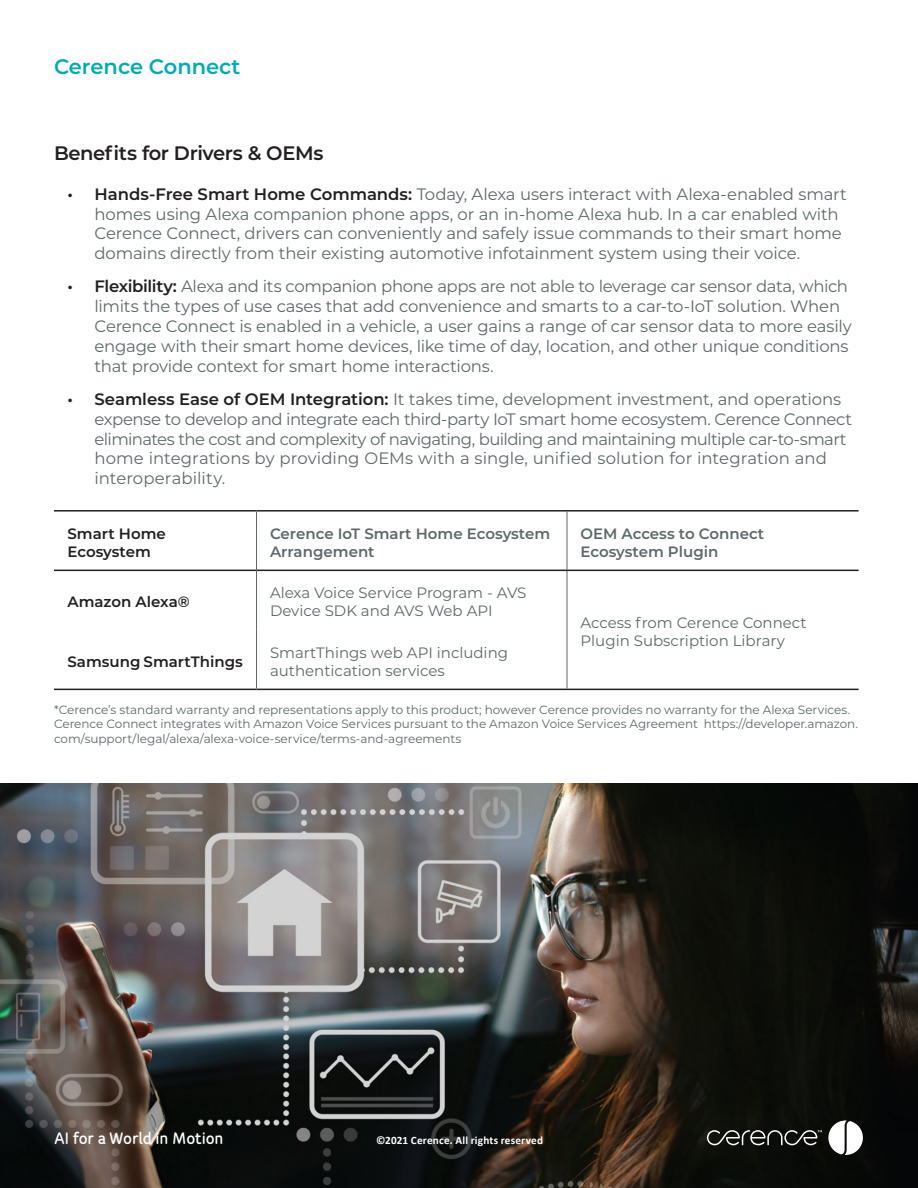
<style>
.page{position:relative;width:918px;height:1188px;background:#fff}
.page>*{position:absolute;margin:0;border:0;box-sizing:border-box;transform-origin:0 0}
.t1{font:600 21px "Montserrat";color:#00aab5}
.t2{font:600 19.5px "Montserrat";letter-spacing:-.02em;color:#231f20}
.t3{font:800 18px "Speak Pro";letter-spacing:-.005em;color:#fff}
.t4{font:16.5px/19.8px "Montserrat";letter-spacing:-.015em;color:#5e686a}
.t5{font:15px/18px "Montserrat";color:#5e686a}
.t6{font:600 15px/18px "Montserrat";color:#5e686a}
.t7{font:600 15px/18px "Montserrat";color:#231f20}
.t8{font:12px/14.4px "Montserrat";letter-spacing:-.005em;color:#5e686a}
.t9{font:700 11.25px "Calibri";letter-spacing:.015em;color:#fff}
.t10{font:10.5px "Calibri";color:#fff}
.s1{font-weight:600;color:#231f20}
</style>
<div class="page">
<img style="left:0;top:783px;width:918px;height:405px">
<hr style="left:54px;top:510px;width:202px;height:2px;background:#231f20">
<hr style="left:256px;top:510px;width:311px;height:2px;background:#231f20">
<hr style="left:567px;top:510px;width:292px;height:2px;background:#231f20">
<hr style="left:567px;top:689px;width:292px;height:1px;background:#231f20">
<hr style="left:54px;top:689px;width:202px;height:1px;background:#231f20">
<hr style="left:256px;top:689px;width:311px;height:1px;background:#231f20">
<hr style="left:256px;top:512px;width:1px;height:58px;background:#5e686a">
<hr style="left:567px;top:512px;width:1px;height:58px;background:#5e686a">
<hr style="left:256px;top:571px;width:1px;height:59px;background:#5e686a">
<hr style="left:567px;top:571px;width:1px;height:59px;background:#5e686a">
<hr style="left:256px;top:630px;width:1px;height:59px;background:#5e686a">
<hr style="left:567px;top:630px;width:1px;height:59px;background:#5e686a">
<hr style="left:54px;top:570px;width:202px;height:1px;background:#231f20">
<hr style="left:256px;top:570px;width:311px;height:1px;background:#231f20">
<hr style="left:567px;top:570px;width:292px;height:1px;background:#231f20">
<svg style="left:828px;top:1120px;width:35px;height:35px"></svg>
<svg style="left:707px;top:1130px;width:115px;height:15px;background:#484a46"></svg>
<p class="t1" style="left:54px;top:52px;width:188px">Cerence Connect</p>
<p class="t2" style="left:54px;top:139px;width:271px">Benefits for Drivers &amp; OEMs</p>
<p class="t4" style="left:94px;top:183px;width:754px;text-indent:-27px"><span class="s1">• Hands-Free Smart Home Commands:</span> Today, Alexa users interact with Alexa-enabled smart homes using Alexa companion phone apps, or an in-home Alexa hub. In a car enabled with Cerence Connect, drivers can conveniently and safely issue commands to their smart home domains directly from their existing automotive infotainment system using their voice.</p>
<p class="t4" style="left:94px;top:276px;width:759px;text-indent:-27px"><span class="s1">• Flexibility:</span> Alexa and its companion phone apps are not able to leverage car sensor data, which limits the types of use cases that add convenience and smarts to a car-to-IoT solution. When Cerence Connect is enabled in a vehicle, a user gains a range of car sensor data to more easily engage with their smart home devices, like time of day, location, and other unique conditions that provide context for smart home interactions.</p>
<p class="t4" style="left:94px;top:389px;width:759px;text-indent:-27px"><span class="s1">• Seamless Ease of OEM Integration:</span> It takes time, development investment, and operations expense to develop and integrate each third-party IoT smart home ecosystem. Cerence Connect eliminates the cost and complexity of navigating, building and maintaining multiple car-to-smart home integrations by providing OEMs with a single, unified solution for integration and interoperability.</p>
<p class="t7" style="left:68px;top:524px;width:100px">Smart Home<br>Ecosystem</p>
<p class="t6" style="left:270px;top:524px;width:282px">Cerence IoT Smart Home Ecosystem<br>Arrangement</p>
<p class="t6" style="left:580px;top:524px;width:185px">OEM Access to Connect<br>Ecosystem Plugin</p>
<p class="t7" style="left:68px;top:592px;width:124px">Amazon Alexa®</p>
<p class="t5" style="left:270px;top:583px;width:258px">Alexa Voice Service Program - AVS<br>Device SDK and AVS Web API</p>
<p class="t5" style="left:580px;top:613px;width:228px">Access from Cerence Connect<br>Plugin Subscription Library</p>
<p class="t7" style="left:68px;top:652px;width:177px">Samsung SmartThings</p>
<p class="t5" style="left:270px;top:643px;width:240px">SmartThings web API including authentication services</p>
<p class="t8" style="left:54px;top:702px;width:805px">*Cerence’s standard warranty and representations apply to this product; however Cerence provides no warranty for the Alexa Services.<br>Cerence Connect integrates with Amazon Voice Services pursuant to the Amazon Voice Services Agreement https://developer.amazon. com/support/legal/alexa/alexa-voice-service/terms-and-agreements</p>
<p class="t3" style="left:55px;top:1127px;width:171px">AI for a World in Motion</p>
<p class="t9" style="left:376px;top:1132px;width:169px">©2021 Cerence. All rights reserved</p>
<p class="t10" style="left:384px;top:1133px;width:151px">©2020 Cerence. All rights reserved</p>
</div>
